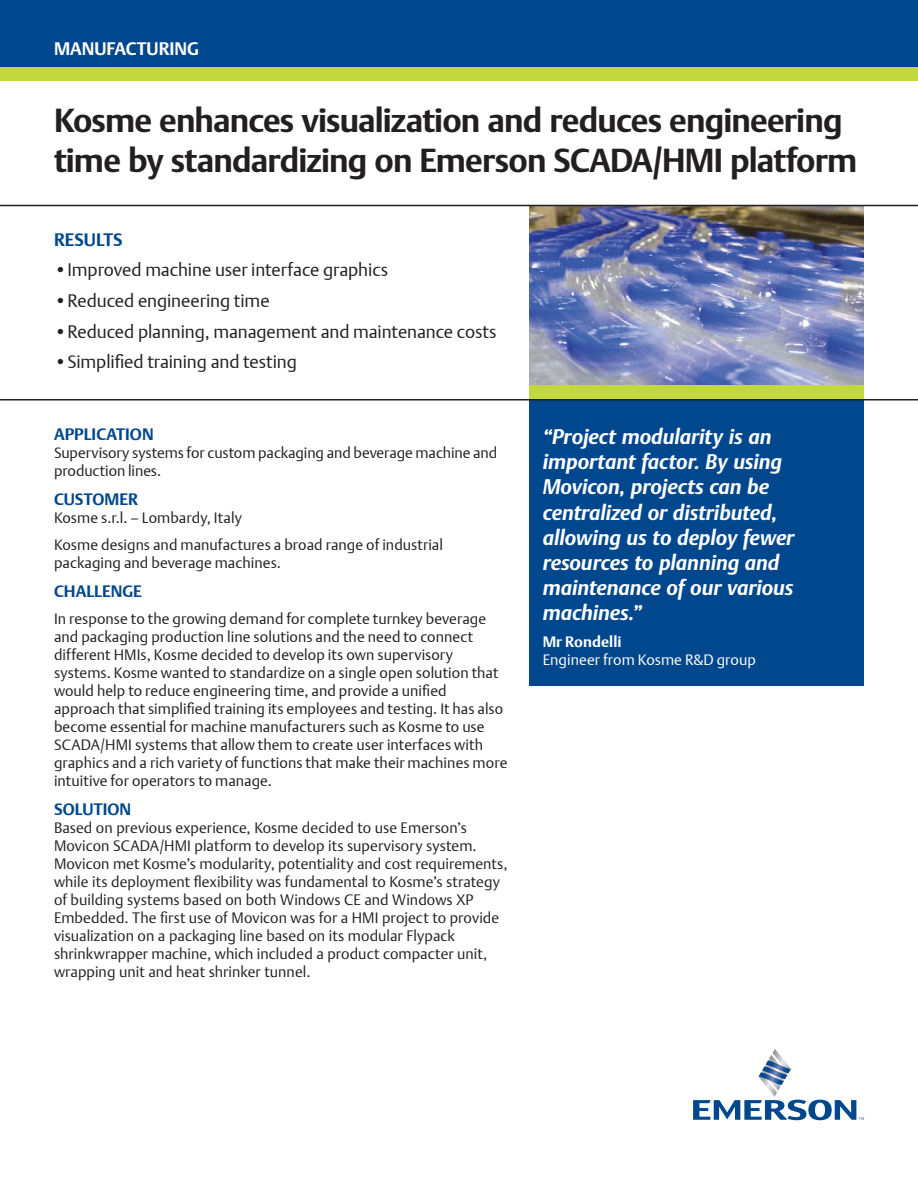
<style>
.page{position:relative;width:918px;height:1188px;background:#fff}
.page>*{position:absolute;margin:0;border:0;box-sizing:border-box;transform-origin:0 0}
.t1{font:700 33px/39.6px "DTL Argo ET";letter-spacing:-.025em;color:#231f20}
.t2{font:italic 700 21px/25.2px "DTL Argo ET";letter-spacing:-.005em;color:#fff}
.t3{font:300 18px "DTL Argo T";letter-spacing:-.005em;color:#231f20}
.t4{font:700 18px "DTL Argo ET";color:#fff}
.t5{font:700 18px "DTL Argo T";letter-spacing:.005em;color:#01478d}
.t6{font:700 16.5px "DTL Argo T";letter-spacing:.005em;color:#01478d}
.t7{font:300 15px/18px "DTL Argo T";color:#231f20}
.t8{font:300 15px/18px "DTL Argo ET";letter-spacing:.005em;color:#231f20}
.t9{font:300 15px "DTL Argo T";letter-spacing:.005em;color:#fff}
.t10{font:700 15px "DTL Argo T";letter-spacing:.005em;color:#fff}
</style>
<div class="page">
<div style="left:529px;top:400px;width:335px;height:285px;background:#01478d"></div>
<img style="left:529px;top:206px;width:335px;height:179px">
<div style="left:529px;top:385px;width:335px;height:14px;background:#c2d83f"></div>
<div style="left:0;top:0;width:918px;height:68px;background:#01478d"></div>
<div style="left:0;top:68px;width:918px;height:13px;background:#c2d83f"></div>
<hr style="left:0;top:205px;width:918px;height:1px;background:#231f20">
<hr style="left:0;top:399px;width:918px;height:1px;background:#231f20">
<svg style="left:693px;top:1049px;width:171px;height:71px"></svg>
<p class="t4" style="left:54px;top:38px;width:146px">MANUFACTURING</p>
<h1 class="t1" style="left:54px;top:101px;width:805px">Kosme enhances visualization and reduces engineering time by standardizing on Emerson SCADA/HMI platform</h1>
<p class="t5" style="left:54px;top:229px;width:70px">RESULTS</p>
<p class="t3" style="left:54px;top:259px;width:336px">•Improved machine user interface graphics</p>
<p class="t3" style="left:54px;top:290px;width:217px">•Reduced engineering time</p>
<p class="t3" style="left:54px;top:320px;width:444px">•Reduced planning, management and maintenance costs</p>
<p class="t3" style="left:54px;top:351px;width:244px">• Simplified training and testing</p>
<p class="t6" style="left:54px;top:425px;width:101px">APPLICATION</p>
<p class="t7" style="left:54px;top:444px;width:445px">Supervisory systems for custom packaging and beverage machine and production lines.</p>
<p class="t6" style="left:54px;top:490px;width:85px">CUSTOMER</p>
<p class="t7" style="left:54px;top:504px;width:391px;line-height:27px">Kosme s.r.l. – Lombardy, Italy<br>Kosme designs and manufactures a broad range of industrial</p>
<p class="t7" style="left:54px;top:554px;width:229px">packaging and beverage machines.</p>
<p class="t6" style="left:54px;top:581px;width:90px">CHALLENGE</p>
<p class="t7" style="left:54px;top:610px;width:455px">In response to the growing demand for complete turnkey beverage and packaging production line solutions and the need to connect different HMIs, Kosme decided to develop its own supervisory systems. Kosme wanted to standardize on a single open solution that would help to reduce engineering time, and provide a unified approach that simplified training its employees and testing. It has also become essential for machine manufacturers such as Kosme to use SCADA/HMI systems that allow them to create user interfaces with graphics and a rich variety of functions that make their machines more intuitive for operators to manage.</p>
<p class="t6" style="left:54px;top:799px;width:79px">SOLUTION</p>
<p class="t8" style="left:54px;top:819px;width:455px">Based on previous experience, Kosme decided to use Emerson’s Movicon SCADA/HMI platform to develop its supervisory system.<br>Movicon met Kosme’s modularity, potentiality and cost requirements, while its deployment flexibility was fundamental to Kosme’s strategy of building systems based on both Windows CE and Windows XP Embedded. The first use of Movicon was for a HMI project to provide visualization on a packaging line based on its modular Flypack shrinkwrapper machine, which included a product compacter unit, wrapping unit and heat shrinker tunnel.</p>
<h2 class="t2" style="left:543px;top:424px;width:253px">“Project modularity is an important factor. By using<br>Movicon, projects can be centralized or distributed, allowing us to deploy fewer resources to planning and maintenance of our various machines.”</h2>
<p class="t10" style="left:543px;top:633px;width:80px">Mr Rondelli</p>
<p class="t9" style="left:543px;top:651px;width:215px">Engineer from Kosme R&amp;D group</p>
</div>
